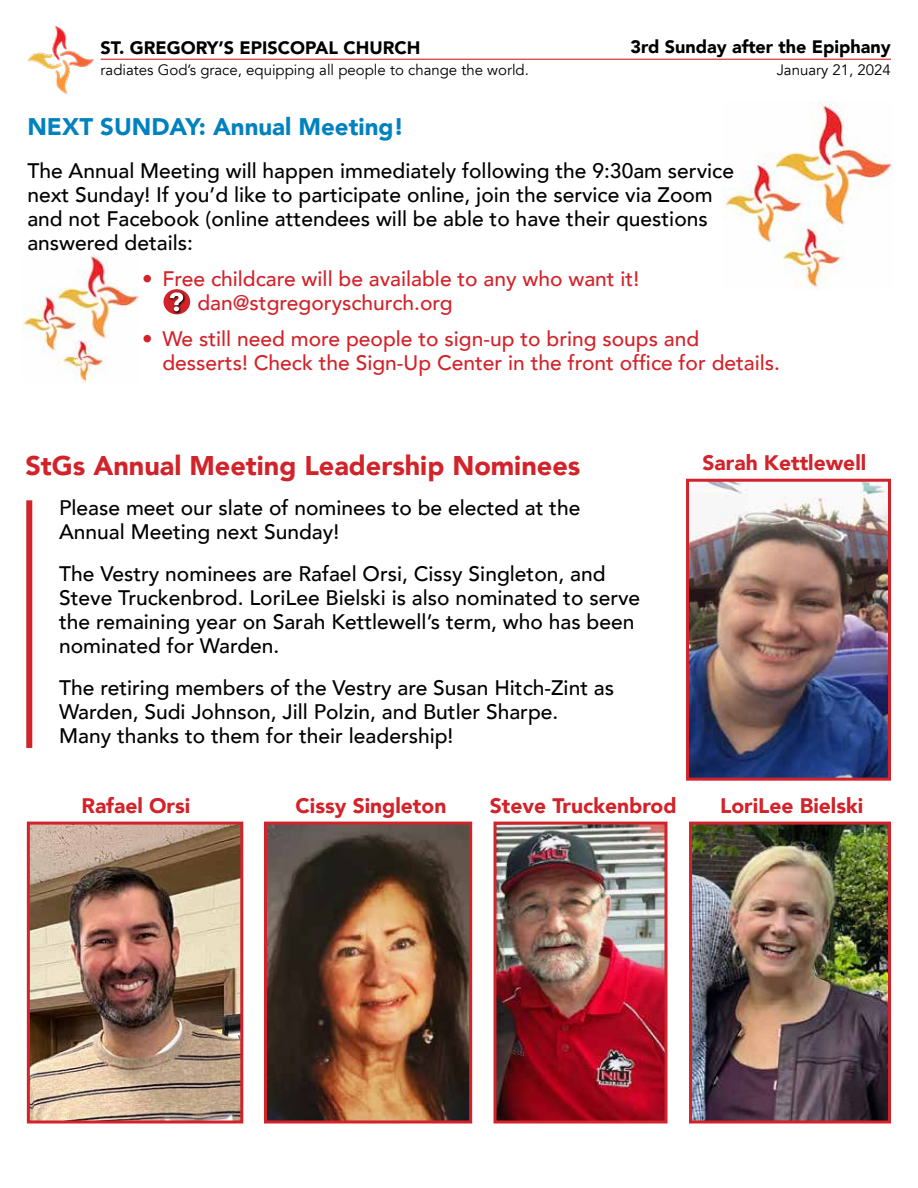
<style>
.page{position:relative;width:918px;height:1188px;background:#fff}
.page>*{position:absolute;margin:0;border:0;box-sizing:border-box;transform-origin:0 0}
.t1{font:900 27px "Avenir";color:#d2232a}
.t2{font:900 24px "Avenir";color:#0082be}
.t3{font:500 21px/24px "Avenir";color:#000}
.t4{font:500 21px/24px "Avenir";color:#d2232a}
.t5{font:900 21px "Avenir";color:#d2232a}
.t6{font:900 18px "Avenir";color:#000}
.t7{font:15px "Avenir";color:#000}
</style>
<div class="page">
<img style="left:725px;top:102px;width:168px;height:187px">
<hr style="left:101px;top:59px;width:790px;height:1px;background:#d2232a">
<img style="left:27px;top:27px;width:89px;height:68px">
<img style="left:31px;top:826px;width:208px;height:294px">
<div style="left:27px;top:822px;width:216px;height:302px;border:3px solid #d2232a"></div>
<img style="left:268px;top:826px;width:200px;height:294px">
<div style="left:264px;top:822px;width:208px;height:302px;border:3px solid #d2232a"></div>
<img style="left:498px;top:826px;width:166px;height:294px">
<div style="left:494px;top:822px;width:174px;height:302px;border:3px solid #d2232a"></div>
<img style="left:690px;top:483px;width:197px;height:294px">
<div style="left:686px;top:479px;width:205px;height:302px;border:3px solid #d2232a"></div>
<img style="left:693px;top:826px;width:194px;height:294px">
<div style="left:689px;top:822px;width:202px;height:302px;border:3px solid #d2232a"></div>
<div style="left:26px;top:500px;width:6px;height:248px;background:#d2232a"></div>
<div style="left:164px;top:289px;width:26px;height:25px;background:#d2232a;border-radius:50%"></div>
<svg style="left:169px;top:291px;width:17px;height:23px"></svg>
<svg style="left:170px;top:292px;width:13px;height:19px"></svg>
<img style="left:23px;top:254px;width:115px;height:128px">
<p class="t6" style="left:101px;top:33px;width:321px">ST. GREGORY’S EPISCOPAL CHURCH</p>
<p class="t7" style="left:101px;top:61px;width:430px">radiates God’s grace, equipping all people to change the world.</p>
<p class="t6" style="left:630px;top:31px;width:262px">3rd Sunday after the Epiphany</p>
<p class="t7" style="left:777px;top:61px;width:116px">January 21, 2024</p>
<p class="t2" style="left:27px;top:106px;width:378px">NEXT SUNDAY: Annual Meeting!</p>
<p class="t3" style="left:27px;top:157px;width:708px">The Annual Meeting will happen immediately following the 9:30am service next Sunday! If you’d like to participate online, join the service via Zoom and not Facebook (online attendees will be able to have their questions answered details:</p>
<p class="t4" style="left:197px;top:265px;width:443px;text-indent:-55px">• Free childcare will be available to any who want it! dan@stgregoryschurch.org</p>
<p class="t4" style="left:162px;top:325px;width:619px;text-indent:-20px">• We still need more people to sign-up to bring soups and desserts! Check the Sign-Up Center in the front office for details.</p>
<p class="t1" style="left:25px;top:442px;width:556px">StGs Annual Meeting Leadership Nominees</p>
<p class="t3" style="left:59px;top:495px;width:523px">Please meet our slate of nominees to be elected at the<br>Annual Meeting next Sunday!</p>
<p class="t3" style="left:59px;top:561px;width:583px">The Vestry nominees are Rafael Orsi, Cissy Singleton, and Steve Truckenbrod. LoriLee Bielski is also nominated to serve the remaining year on Sarah Kettlewell’s term, who has been nominated for Warden.</p>
<p class="t3" style="left:59px;top:675px;width:557px">The retiring members of the Vestry are Susan Hitch-Zint as<br>Warden, Sudi Johnson, Jill Polzin, and Butler Sharpe.<br>Many thanks to them for their leadership!</p>
<p class="t5" style="left:703px;top:445px;width:165px">Sarah Kettlewell</p>
<p class="t5" style="left:81px;top:788px;width:110px">Rafael Orsi</p>
<p class="t5" style="left:295px;top:788px;width:152px">Cissy Singleton</p>
<p class="t5" style="left:490px;top:788px;width:188px">Steve Truckenbrod</p>
<p class="t5" style="left:720px;top:788px;width:145px">LoriLee Bielski</p>
</div>
